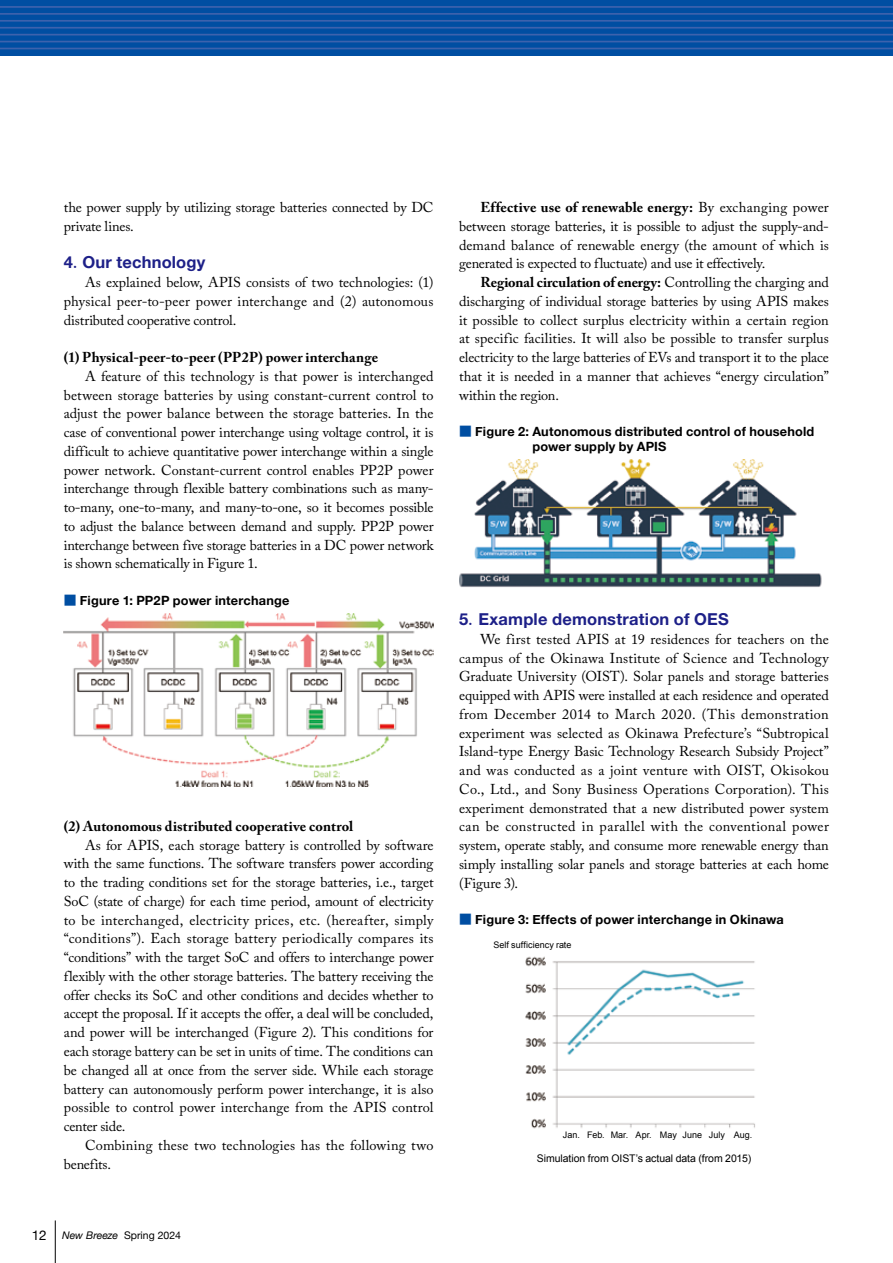
<style>
.page{position:relative;width:893px;height:1263px;background:#fff}
.page>*{position:absolute;margin:0;border:0;box-sizing:border-box;transform-origin:0 0}
.t1{font:700 16.5px "Helvetica Neue LT Std";letter-spacing:.01em;color:#1d2088}
.t2{font:700 16.5px "Helvetica Neue";letter-spacing:.01em;color:#1d2088}
.t3{font:14.25px/18.8px "Adobe Caslon Pro";letter-spacing:-.005em;color:#000;text-align:justify}
.t4{font:700 14.25px "Adobe Caslon Pro";letter-spacing:.01em;color:#000}
.t5{font:700 12.75px/15px "Helvetica Neue";letter-spacing:.015em;color:#000}
.t6{font:10.5px "Arial";letter-spacing:-.005em;color:#000}
.t7{font:10.5px "Helvetica Neue";color:#000}
.t8{font:9px "Arial";color:#000}
.s1{font-family:"Koz Min Pro";font-weight:400}
.s2{font-family:"Shin Go Pro";font-weight:400;color:#004ea2}
.s3{font-size:13.5px}
.s4{font-style:italic}
.s5{font-weight:700}
</style>
<div class="page">
<img style="left:64px;top:614px;width:370px;height:173px">
<img style="left:459px;top:460px;width:363px;height:127px">
<img style="left:525px;top:956px;width:230px;height:173px">
<hr style="left:55px;top:1220px;width:1px;height:43px;background:#000">
<div style="left:0;top:0;width:893px;height:55px;background:#004ea2"></div>
<hr style="left:0;top:6px;width:893px;height:2px;background:#3d62ad">
<hr style="left:0;top:13px;width:893px;height:2px;background:#3d62ad">
<hr style="left:0;top:20px;width:893px;height:2px;background:#3d62ad">
<hr style="left:0;top:27px;width:893px;height:2px;background:#3d62ad">
<hr style="left:0;top:34px;width:893px;height:1px;background:#3d62ad">
<hr style="left:0;top:41px;width:893px;height:1px;background:#3d62ad">
<hr style="left:0;top:48px;width:893px;height:1px;background:#3d62ad">
<p class="t3" style="left:64px;top:198px;width:371px">the power supply by utilizing storage batteries connected by DC private lines.</p>
<p class="t2" style="left:64px;top:250px;width:143px">4<span class="s1">．</span>Our technology</p>
<p class="t3" style="left:64px;top:273px;width:371px;text-indent:21px">As explained below, APIS consists of two technologies: (1) physical peer-to-peer power interchange and (2) autonomous distributed cooperative control.</p>
<p class="t4" style="left:64px;top:349px;width:316px">(1) Physical-peer-to-peer (PP2P) power interchange</p>
<p class="t3" style="left:64px;top:367px;width:371px;text-indent:21px">A feature of this technology is that power is interchanged between storage batteries by using constant-current control to adjust the power balance between the storage batteries. In the case of conventional power interchange using voltage control, it is difficult to achieve quantitative power interchange within a single power network. Constant-current control enables PP2P power interchange through flexible battery combinations such as many&shy;to-many, one-to-many, and many-to-one, so it becomes possible to adjust the balance between demand and supply. PP2P power interchange between five storage batteries in a DC power network is shown schematically in Figure 1.</p>
<p class="t5" style="left:64px;top:593px;width:227px"><span class="s2">■</span> Figure 1: PP2P power interchange</p>
<p class="t4" style="left:64px;top:818px;width:291px">(2) Autonomous distributed cooperative control</p>
<p class="t3" style="left:64px;top:835px;width:371px;text-indent:21px">As for APIS, each storage battery is controlled by software with the same functions. The software transfers power according to the trading conditions set for the storage batteries, i.e., target SoC (state of charge) for each time period, amount of electricity to be interchanged, electricity prices, etc. (hereafter, simply “conditions”). Each storage battery periodically compares its “conditions” with the target SoC and offers to interchange power flexibly with the other storage batteries. The battery receiving the offer checks its SoC and other conditions and decides whether to accept the proposal. If it accepts the offer, a deal will be concluded, and power will be interchanged (Figure 2). This conditions for each storage battery can be set in units of time. The conditions can be changed all at once from the server side. While each storage battery can autonomously perform power interchange, it is also possible to control power interchange from the APIS control center side.</p>
<p class="t3" style="left:64px;top:1135px;width:371px;text-indent:21px">Combining these two technologies has the following two benefits.</p>
<p class="t7" style="left:32px;top:1227px;width:151px"><span class="s3">12</span> <span class="s4">New Breeze</span> Spring 2024</p>
<p class="t3" style="left:459px;top:198px;width:371px;text-indent:21px"><span class="s5">Effective use of renewable energy:</span> By exchanging power between storage batteries, it is possible to adjust the supply-and&shy;demand balance of renewable energy (the amount of which is generated is expected to fluctuate) and use it effectively.</p>
<p class="t3" style="left:459px;top:273px;width:371px;text-indent:21px"><span class="s5">Regional circulation of energy:</span> Controlling the charging and discharging of individual storage batteries by using APIS makes it possible to collect surplus electricity within a certain region at specific facilities. It will also be possible to transfer surplus electricity to the large batteries of EVs and transport it to the place that it is needed in a manner that achieves “energy circulation” within the region.</p>
<p class="t5" style="left:532px;top:425px;width:283px;text-indent:-73px"><span class="s2">■</span> Figure 2: Autonomous distributed control of household power supply by APIS</p>
<p class="t1" style="left:459px;top:609px;width:271px">5<span class="s1">．</span>Example demonstration of OES</p>
<p class="t3" style="left:459px;top:629px;width:371px;text-indent:21px">We first tested APIS at 19 residences for teachers on the campus of the Okinawa Institute of Science and Technology Graduate University (OIST). Solar panels and storage batteries equipped with APIS were installed at each residence and operated from December 2014 to March 2020. (This demonstration experiment was selected as Okinawa Prefecture’s “Subtropical Island-type Energy Basic Technology Research Subsidy Project” and was conducted as a joint venture with OIST, Okisokou Co., Ltd., and Sony Business Operations Corporation). This experiment demonstrated that a new distributed power system can be constructed in parallel with the conventional power system, operate stably, and consume more renewable energy than simply installing solar panels and storage batteries at each home (Figure 3).</p>
<p class="t5" style="left:459px;top:912px;width:326px"><span class="s2">■</span> Figure 3: Effects of power interchange in Okinawa</p>
<p class="t8" style="left:493px;top:939px;width:79px">Self sufficiency rate</p>
<p class="t8" style="left:563px;top:1129px;width:191px">Jan. Feb. Mar. Apr. May June July Aug.</p>
<p class="t6" style="left:537px;top:1152px;width:216px">Simulation from OIST’s actual data (from 2015)</p>
</div>
